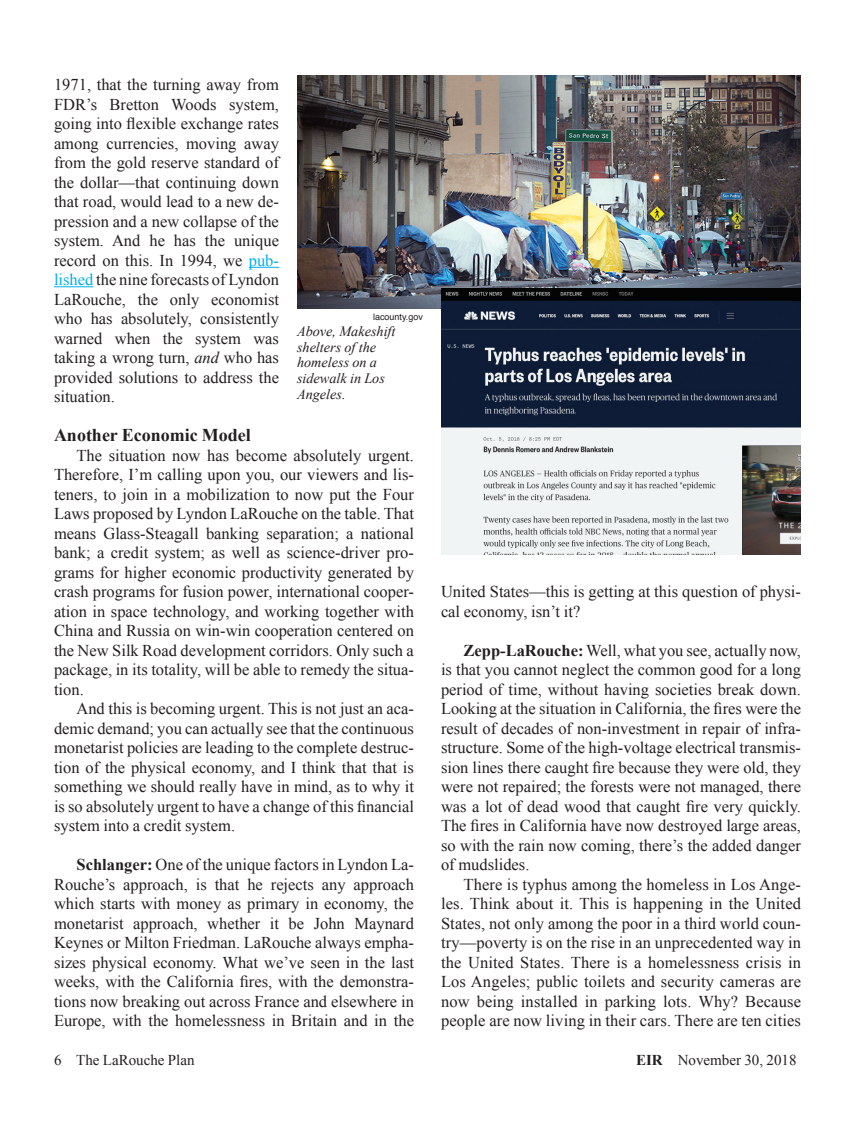
<style>
.page{position:relative;width:864px;height:1134px;background:#fff}
.page>*{position:absolute;margin:0;border:0;box-sizing:border-box;transform-origin:0 0}
.Subhead{font:700 18px "Times New Roman";color:#231f20}
.Text{font:16.5px/19.5px "Times New Roman";color:#231f20;text-align:justify}
.TextWithIndendtSpace{font:16.5px/19.5px "Times New Roman";color:#231f20;text-align:justify}
.RH{font:15px "Times New Roman";color:#231f20}
.Captions{font:italic 14.25px/15.8px "Times New Roman";color:#231f20}
.PixCredit{font:9px "Helvetica";color:#231f20}
.s1{color:#00aeef}
.s2{font-style:italic}
.s3{font-weight:700}
</style>
<div class="page">
<hr style="left:249px;top:267px;width:30px;height:1px;background:#00aeef">
<hr style="left:54px;top:286px;width:39px;height:1px;background:#00aeef">
<img style="left:297px;top:76px;width:504px;height:232px">
<img style="left:441px;top:288px;width:360px;height:266px">
<p class="Text" style="left:54px;top:74px;width:227px">1971, that the turning away from FDR’s Bretton Woods system, going into flexible exchange rates among currencies, moving away from the gold reserve standard of the dollar—that continuing down that road, would lead to a new de&shy;pression and a new collapse of the system. And he has the unique record on this. In 1994, we <span class="s1">pub&shy;lished</span> the nine forecasts of Lyndon LaRouche, the only economist who has absolutely, consistently warned when the system was taking a wrong turn, <span class="s2">and</span> who has provided solutions to address the situation.</p>
<p class="Subhead" style="left:54px;top:423px;width:198px">Another Economic Model</p>
<p class="Text" style="left:54px;top:445px;width:362px;text-indent:22px">The situation now has become absolutely urgent.<br>Therefore, I’m calling upon you, our viewers and lis&shy;teners, to join in a mobilization to now put the Four Laws proposed by Lyndon LaRouche on the table. That means Glass-Steagall banking separation; a national bank; a credit system; as well as science-driver pro&shy;grams for higher economic productivity generated by crash programs for fusion power, international cooper&shy;ation in space technology, and working together with China and Russia on win-win cooperation centered on the New Silk Road development corridors. Only such a package, in its totality, will be able to remedy the situa&shy;tion.</p>
<p class="Text" style="left:54px;top:698px;width:361px;text-indent:22px">And this is becoming urgent. This is not just an aca&shy;demic demand; you can actually see that the continuous monetarist policies are leading to the complete destruc&shy;tion of the physical economy, and I think that that is something we should really have in mind, as to why it is so absolutely urgent to have a change of this financial system into a credit system.</p>
<p class="TextWithIndendtSpace" style="left:54px;top:854px;width:362px;text-indent:22px"><span class="s3">Schlanger:</span> One of the unique factors in Lyndon La-Rouche’s approach, is that he rejects any approach which starts with money as primary in economy, the monetarist approach, whether it be John Maynard Keynes or Milton Friedman. LaRouche always empha&shy;sizes physical economy. What we’ve seen in the last weeks, with the California fires, with the demonstra&shy;tions now breaking out across France and elsewhere in Europe, with the homelessness in Britain and in the</p>
<p class="PixCredit" style="left:373px;top:310px;width:51px">lacounty.gov</p>
<p class="Captions" style="left:297px;top:323px;width:100px">Above, Makeshift shelters of the homeless on a sidewalk in Los<br>Angeles.</p>
<p class="TextWithIndendtSpace" style="left:441px;top:581px;width:361px">United States—this is getting at this question of physi&shy;cal economy, isn’t it?</p>
<p class="TextWithIndendtSpace" style="left:441px;top:640px;width:362px;text-indent:22px"><span class="s3">Zepp-LaRouche:</span> Well, what you see, actually now, is that you cannot neglect the common good for a long period of time, without having societies break down.<br>Looking at the situation in California, the fires were the result of decades of non-investment in repair of infra&shy;structure. Some of the high-voltage electrical transmis&shy;sion lines there caught fire because they were old, they were not repaired; the forests were not managed, there was a lot of dead wood that caught fire very quickly.<br>The fires in California have now destroyed large areas, so with the rain now coming, there’s the added danger of mudslides.</p>
<p class="Text" style="left:441px;top:874px;width:362px;text-indent:22px">There is typhus among the homeless in Los Ange&shy;les. Think about it. This is happening in the United States, not only among the poor in a third world coun&shy;try—poverty is on the rise in an unprecedented way in the United States. There is a homelessness crisis in Los Angeles; public toilets and security cameras are now being installed in parking lots. Why? Because people are now living in their cars. There are ten cities</p>
<p class="RH" style="left:54px;top:1050px;width:142px">6 The LaRouche Plan</p>
<p class="RH" style="left:636px;top:1050px;width:162px"><span class="s3">EIR</span> November 30, 2018</p>
</div>
